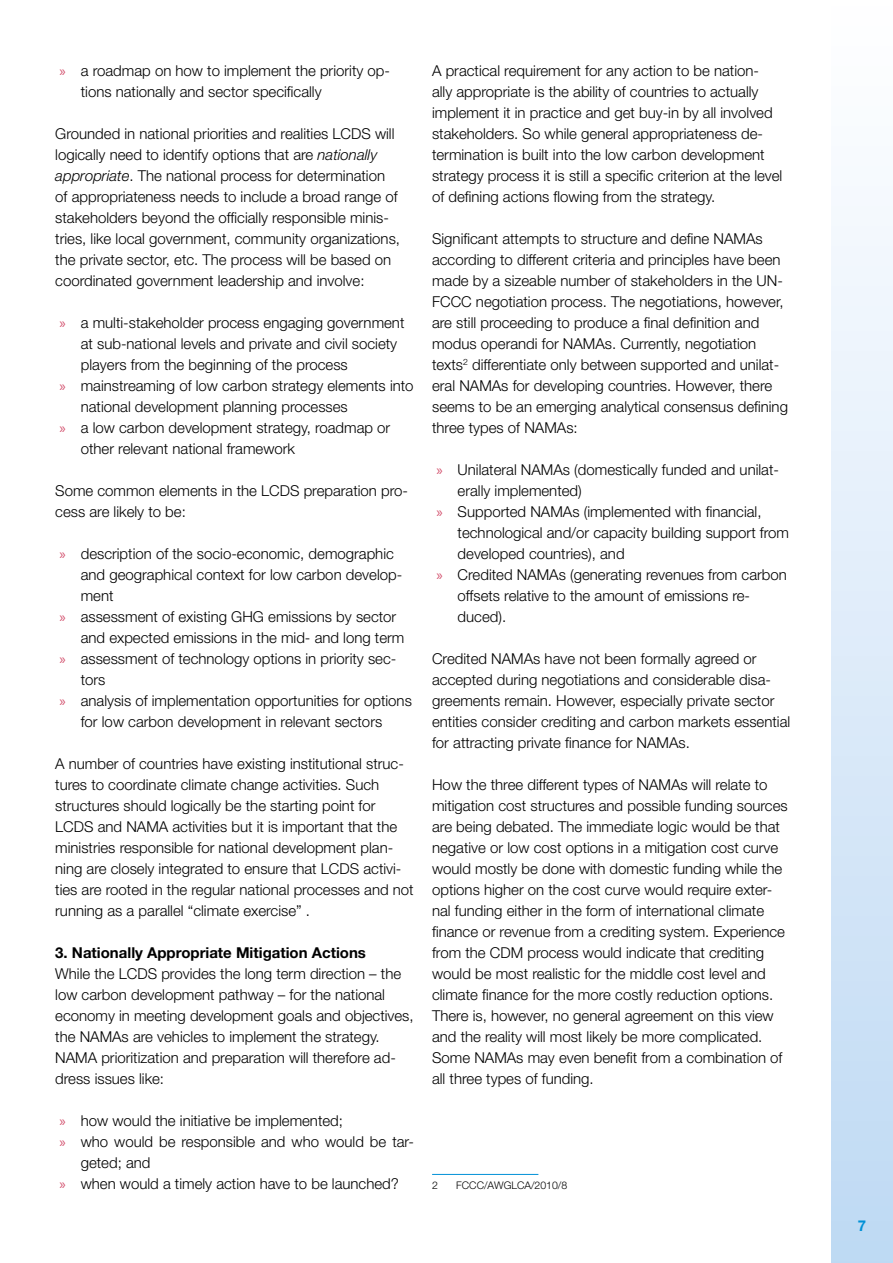
<style>
.page{position:relative;width:893px;height:1263px;background:#fff}
.page>*{position:absolute;margin:0;border:0;box-sizing:border-box;transform-origin:0 0}
.t1{font:300 15px/21px "Helvetica Neue LT Std";color:#000}
.t2{font:700 15px "Helvetica Neue LT Std";color:#000}
.t3{font:700 15px "Helvetica Neue LT Std";color:#0091d7}
.t4{font:300 10.5px "Helvetica Neue LT Std";color:#000}
.s1{font-family:"Myriad Pro";font-weight:400;color:#d3506d}
.s2{font-style:italic}
</style>
<div class="page">
<div style="left:831px;top:0;width:62px;height:1263px;background:linear-gradient(to bottom,#fff,#bed9f3)"></div>
<hr style="left:432px;top:1174px;width:106px;height:1px;background:#0091d7">
<p class="t1" style="left:81px;top:60px;width:311px;text-indent:-21px"><span class="s1">»</span> a roadmap on how to implement the priority op&shy;tions nationally and sector specifically</p>
<p class="t1" style="left:55px;top:123px;width:346px">Grounded in national priorities and realities LCDS will logically need to identify options that are <span class="s2">nationally appropriate</span>. The national process for determination of appropriateness needs to include a broad range of stakeholders beyond the officially responsible minis&shy;tries, like local government, community organizations, the private sector, etc. The process will be based on coordinated government leadership and involve:</p>
<p class="t1" style="left:60px;top:312px;width:346px"><span class="s1">»</span> a multi-stakeholder process engaging government</p>
<p class="t1" style="left:81px;top:333px;width:318px">at sub-national levels and private and civil society</p>
<p class="t1" style="left:81px;top:354px;width:269px">players from the beginning of the process</p>
<p class="t1" style="left:60px;top:375px;width:356px"><span class="s1">»</span> mainstreaming of low carbon strategy elements into</p>
<p class="t1" style="left:81px;top:396px;width:268px">national development planning processes</p>
<p class="t1" style="left:60px;top:417px;width:332px"><span class="s1">»</span> a low carbon development strategy, roadmap or</p>
<p class="t1" style="left:81px;top:438px;width:216px">other relevant national framework</p>
<p class="t1" style="left:55px;top:480px;width:354px">Some common elements in the LCDS preparation pro&shy;cess are likely to be:</p>
<p class="t1" style="left:60px;top:543px;width:336px"><span class="s1">»</span> description of the socio-economic, demographic</p>
<p class="t1" style="left:81px;top:564px;width:323px">and geographical context for low carbon develop-</p>
<p class="t1" style="left:81px;top:585px;width:34px">ment</p>
<p class="t1" style="left:60px;top:606px;width:338px"><span class="s1">»</span> assessment of existing GHG emissions by sector</p>
<p class="t1" style="left:81px;top:627px;width:325px">and expected emissions in the mid- and long term</p>
<p class="t1" style="left:60px;top:648px;width:338px"><span class="s1">»</span> assessment of technology options in priority sec-</p>
<p class="t1" style="left:81px;top:669px;width:26px">tors</p>
<p class="t1" style="left:60px;top:690px;width:354px"><span class="s1">»</span> analysis of implementation opportunities for options</p>
<p class="t1" style="left:81px;top:711px;width:303px">for low carbon development in relevant sectors</p>
<p class="t1" style="left:55px;top:753px;width:360px">A number of countries have existing institutional struc&shy;tures to coordinate climate change activities. Such structures should logically be the starting point for LCDS and NAMA activities but it is important that the ministries responsible for national development plan&shy;ning are closely integrated to ensure that LCDS activi&shy;ties are rooted in the regular national processes and not running as a parallel “climate exercise” .</p>
<p class="t2" style="left:55px;top:944px;width:312px">3. Nationally Appropriate Mitigation Actions</p>
<p class="t1" style="left:55px;top:963px;width:360px">While the LCDS provides the long term direction – the low carbon development pathway – for the national economy in meeting development goals and objectives, the NAMAs are vehicles to implement the strategy.<br>NAMA prioritization and preparation will therefore ad&shy;dress issues like:</p>
<p class="t1" style="left:59px;top:1110px;width:285px"><span class="s1">»</span> how would the initiative be implemented;</p>
<p class="t1" style="left:59px;top:1131px;width:356px"><span class="s1">»</span> who would be responsible and who would be tar-</p>
<p class="t1" style="left:81px;top:1152px;width:71px">geted; and</p>
<p class="t1" style="left:59px;top:1173px;width:341px"><span class="s1">»</span> when would a timely action have to be launched?</p>
<p class="t1" style="left:432px;top:60px;width:352px">A practical requirement for any action to be nation&shy;ally appropriate is the ability of countries to actually implement it in practice and get buy-in by all involved stakeholders. So while general appropriateness de&shy;termination is built into the low carbon development strategy process it is still a specific criterion at the level of defining actions flowing from the strategy.</p>
<p class="t1" style="left:432px;top:228px;width:357px">Significant attempts to structure and define NAMAs according to different criteria and principles have been made by a sizeable number of stakeholders in the UN-FCCC negotiation process. The negotiations, however, are still proceeding to produce a final definition and modus operandi for NAMAs. Currently, negotiation texts<sup>2</sup> differentiate only between supported and unilat&shy;eral NAMAs for developing countries. However, there seems to be an emerging analytical consensus defining three types of NAMAs:</p>
<p class="t1" style="left:436px;top:459px;width:344px"><span class="s1">»</span> Unilateral NAMAs (domestically funded and unilat-</p>
<p class="t1" style="left:458px;top:480px;width:126px">erally implemented)</p>
<p class="t1" style="left:436px;top:501px;width:327px"><span class="s1">»</span> Supported NAMAs (implemented with financial,</p>
<p class="t1" style="left:458px;top:522px;width:333px">technological and/or capacity building support from</p>
<p class="t1" style="left:458px;top:543px;width:168px">developed countries), and</p>
<p class="t1" style="left:436px;top:564px;width:352px"><span class="s1">»</span> Credited NAMAs (generating revenues from carbon</p>
<p class="t1" style="left:458px;top:585px;width:294px">offsets relative to the amount of emissions re-</p>
<p class="t1" style="left:458px;top:606px;width:50px">duced).</p>
<p class="t1" style="left:432px;top:648px;width:360px">Credited NAMAs have not been formally agreed or accepted during negotiations and considerable disa&shy;greements remain. However, especially private sector entities consider crediting and carbon markets essential for attracting private finance for NAMAs.</p>
<p class="t1" style="left:432px;top:774px;width:357px">How the three different types of NAMAs will relate to mitigation cost structures and possible funding sources are being debated. The immediate logic would be that negative or low cost options in a mitigation cost curve would mostly be done with domestic funding while the options higher on the cost curve would require exter&shy;nal funding either in the form of international climate finance or revenue from a crediting system. Experience from the CDM process would indicate that crediting would be most realistic for the middle cost level and climate finance for the more costly reduction options.<br>There is, however, no general agreement on this view and the reality will most likely be more complicated.<br>Some NAMAs may even benefit from a combination of all three types of funding.</p>
<p class="t4" style="left:432px;top:1179px;width:7px">2</p>
<p class="t4" style="left:456px;top:1179px;width:113px">FCCC/AWGLCA/2010/8</p>
<p class="t3" style="left:858px;top:1217px;width:10px">7</p>
</div>
